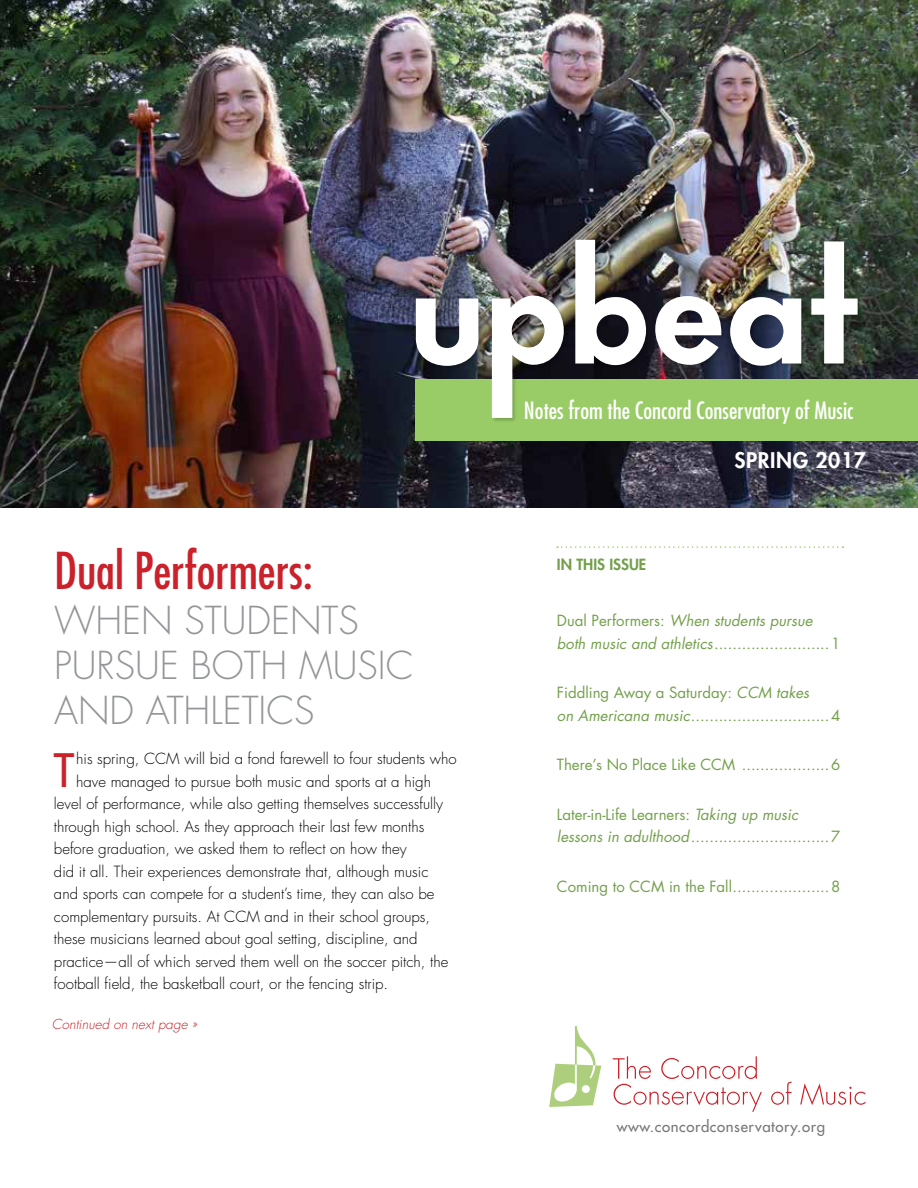
<style>
.page{position:relative;width:918px;height:1188px;background:#fff}
.page>*{position:absolute;margin:0;border:0;box-sizing:border-box;transform-origin:0 0}
.t1{font:condensed 49.5px "Futura Std";color:#ca212a}
.t2{font:500 44.85px "Futura Std";color:#cc2129}
.t3{font:300 37.5px/45px "Futura Std";color:#939598}
.t4{font:condensed 23.25px "Futura Std";color:#fff}
.t5{font:800 21px "Futura Std";letter-spacing:.03em;color:#fff}
.t6{font:300 15px "Futura Std";color:#000}
.t7{font:15px/22.5px "Futura Std";color:#73a04b}
.t8{font:500 15px "Futura Std";letter-spacing:.04em;color:#77787b}
.t9{font:800 15px "Futura Std";color:#73a04b}
.t10{font:italic 300 13.5px "Futura Std";color:#ca212a}
.s1{font-style:italic}
</style>
<div class="page">
<img style="left:0;top:0;width:918px;height:508px">
<div style="left:416px;top:379px;width:502px;height:62px;background:#9c6"></div>
<div style="left:415px;top:239px;width:448px;height:184px;background:#000;opacity:.2"></div>
<svg style="left:492px;top:296px;width:72px;height:122px"></svg>
<svg style="left:416px;top:299px;width:62px;height:67px"></svg>
<svg style="left:575px;top:240px;width:71px;height:126px"></svg>
<svg style="left:811px;top:241px;width:47px;height:123px"></svg>
<svg style="left:730px;top:297px;width:71px;height:69px"></svg>
<svg style="left:655px;top:296px;width:67px;height:69px"></svg>
<svg style="left:613px;top:1056px;width:149px;height:56px"></svg>
<svg style="left:771px;top:1082px;width:21px;height:23px"></svg>
<svg style="left:800px;top:1083px;width:65px;height:22px"></svg>
<svg style="left:549px;top:1026px;width:52px;height:81px"></svg>
<svg style="left:557px;top:546px;width:286px;height:2px"></svg>
<h1 class="t1" style="left:54px;top:541px;width:260px">Dual Performers:</h1>
<h3 class="t3" style="left:54px;top:599px;width:361px">WHEN STUDENTS<br>PURSUE BOTH MUSIC<br>AND ATHLETICS</h3>
<h2 class="t2" style="left:54px;top:742px;width:22px">T</h2>
<p class="t6" style="left:76px;top:750px;width:382px">his spring, CCM will bid a fond farewell to four students who</p>
<p class="t6" style="left:76px;top:772px;width:356px">have managed to pursue both music and sports at a high</p>
<p class="t6" style="left:54px;top:795px;width:391px">level of performance, while also getting themselves successfully</p>
<p class="t6" style="left:54px;top:817px;width:372px">through high school. As they approach their last few months</p>
<p class="t6" style="left:54px;top:840px;width:354px">before graduation, we asked them to reflect on how they</p>
<p class="t6" style="left:54px;top:862px;width:376px">did it all. Their experiences demonstrate that, although music</p>
<p class="t6" style="left:54px;top:885px;width:382px">and sports can compete for a student’s time, they can also be</p>
<p class="t6" style="left:54px;top:907px;width:378px">complementary pursuits. At CCM and in their school groups,</p>
<p class="t6" style="left:54px;top:930px;width:365px">these musicians learned about goal setting, discipline, and</p>
<p class="t6" style="left:54px;top:952px;width:396px">practice—all of which served them well on the soccer pitch, the</p>
<p class="t6" style="left:54px;top:975px;width:336px">football field, the basketball court, or the fencing strip.</p>
<p class="t10" style="left:52px;top:1016px;width:147px">Continued on next page »</p>
<h3 class="t4" style="left:524px;top:397px;width:331px">Notes from the Concord Conservatory of Music</h3>
<p class="t9" style="left:557px;top:555px;width:91px">IN THIS ISSUE</p>
<h3 class="t5" style="left:734px;top:447px;width:133px">SPRING 2017</h3>
<p class="t7" style="left:557px;top:610px;width:285px">Dual Performers: <span class="s1">When students pursue both music and athletics</span>.........................1</p>
<p class="t7" style="left:557px;top:682px;width:285px">Fiddling Away a Saturday: <span class="s1">CCM takes<br>on Americana music</span>..............................4</p>
<p class="t7" style="left:557px;top:754px;width:285px">There’s No Place Like CCM ...................6</p>
<p class="t7" style="left:557px;top:803px;width:285px">Later-in-Life Learners: <span class="s1">Taking up music lessons in adulthood</span>..............................7</p>
<p class="t7" style="left:557px;top:875px;width:285px">Coming to CCM in the Fall.....................8</p>
<p class="t8" style="left:617px;top:1117px;width:210px">www.concordconservatory.org</p>
</div>
